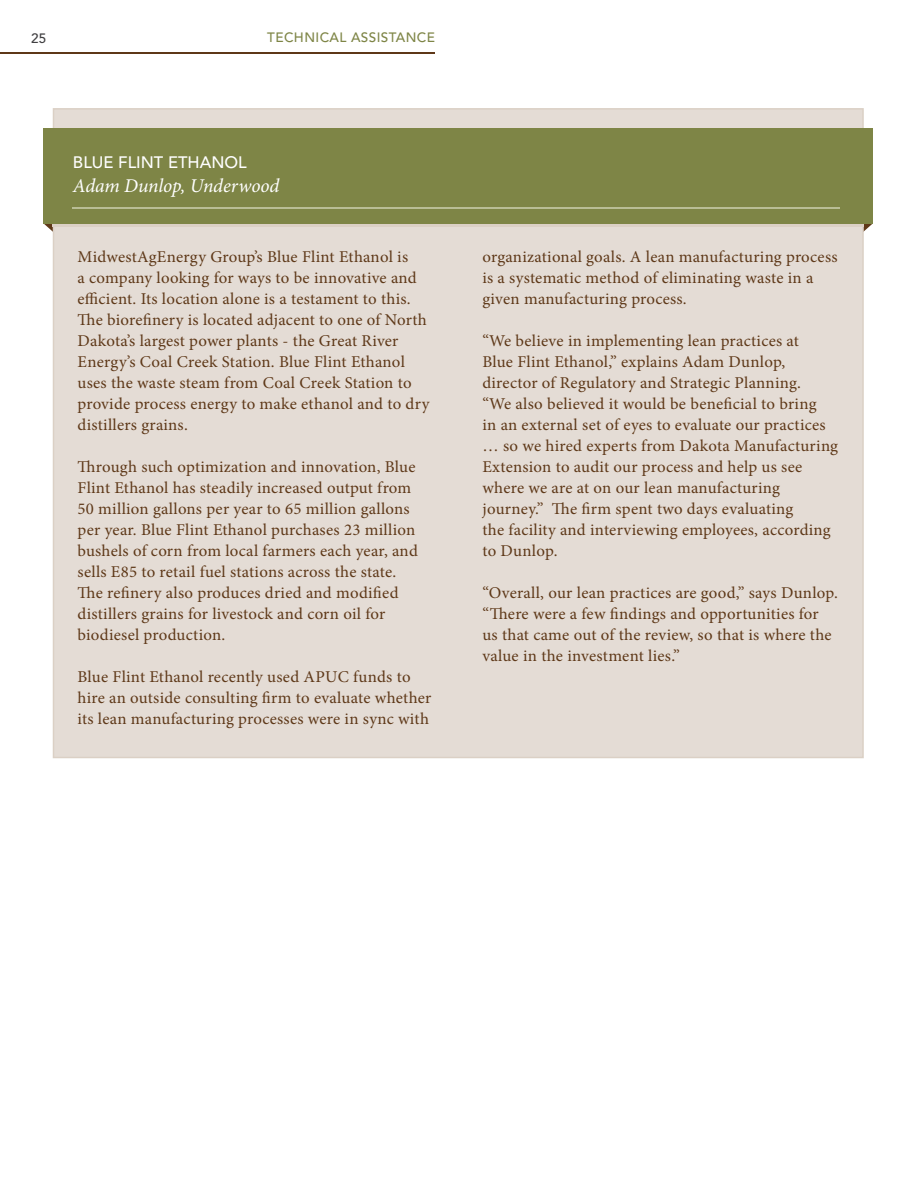
<style>
.page{position:relative;width:918px;height:1188px;background:#fff}
.page>*{position:absolute;margin:0;border:0;box-sizing:border-box;transform-origin:0 0}
.t1{font:italic 19.5px "Minion Pro";letter-spacing:-.005em;color:#fff}
.t2{font:16.5px/21px "Minion Pro";letter-spacing:.015em;color:#5e3818}
.t3{font:500 16.5px "Avenir";color:#fff}
.t4{font:500 13.5px "Avenir";letter-spacing:.03em;color:#7e8546}
.t5{font:500 13.5px "Avenir";color:#414042}
</style>
<div class="page">
<hr style="left:0;top:53px;width:435px;height:1px;background:#5e3818">
<svg style="left:864px;top:223px;width:9px;height:8px"></svg>
<svg style="left:44px;top:223px;width:9px;height:10px"></svg>
<div style="left:53px;top:108px;width:811px;height:650px;background:#e4dcd5;border:2px solid #dbd0c5"></div>
<div style="left:53px;top:131px;width:811px;height:95px;background:linear-gradient(to right,#7e8546,#7e8546)"></div>
<div style="left:44px;top:128px;width:829px;height:95px;background:#7e8546"></div>
<hr style="left:73px;top:207px;width:767px;height:2px;background:#b9bd95">
<p class="t5" style="left:31px;top:30px;width:17px">25</p>
<p class="t4" style="left:267px;top:30px;width:169px">TECHNICAL ASSISTANCE</p>
<p class="t3" style="left:73px;top:153px;width:175px">BLUE FLINT ETHANOL</p>
<p class="t1" style="left:73px;top:173px;width:208px">Adam Dunlop, Underwood</p>
<p class="t2" style="left:78px;top:247px;width:353px">MidwestAgEnergy Group’s Blue Flint Ethanol is<br>a company looking for ways to be innovative and efficient. Its location alone is a testament to this.<br>The biorefinery is located adjacent to one of North Dakota’s largest power plants - the Great River Energy’s Coal Creek Station. Blue Flint Ethanol uses the waste steam from Coal Creek Station to provide process energy to make ethanol and to dry distillers grains.</p>
<p class="t2" style="left:78px;top:457px;width:342px">Through such optimization and innovation, Blue Flint Ethanol has steadily increased output from 50 million gallons per year to 65 million gallons per year. Blue Flint Ethanol purchases 23 million bushels of corn from local farmers each year, and sells E85 to retail fuel stations across the state.<br>The refinery also produces dried and modified distillers grains for livestock and corn oil for biodiesel production.</p>
<p class="t2" style="left:78px;top:667px;width:356px">Blue Flint Ethanol recently used APUC funds to hire an outside consulting firm to evaluate whether its lean manufacturing processes were in sync with</p>
<p class="t2" style="left:482px;top:247px;width:357px">organizational goals. A lean manufacturing process is a systematic method of eliminating waste in a given manufacturing process.</p>
<p class="t2" style="left:482px;top:331px;width:357px">“We believe in implementing lean practices at<br>Blue Flint Ethanol,” explains Adam Dunlop, director of Regulatory and Strategic Planning.<br>“We also believed it would be beneficial to bring<br>in an external set of eyes to evaluate our practices … so we hired experts from Dakota Manufacturing Extension to audit our process and help us see where we are at on our lean manufacturing journey.” The firm spent two days evaluating<br>the facility and interviewing employees, according to Dunlop.</p>
<p class="t2" style="left:482px;top:583px;width:355px">“Overall, our lean practices are good,” says Dunlop. “There were a few findings and opportunities for us that came out of the review, so that is where the value in the investment lies.”</p>
</div>
